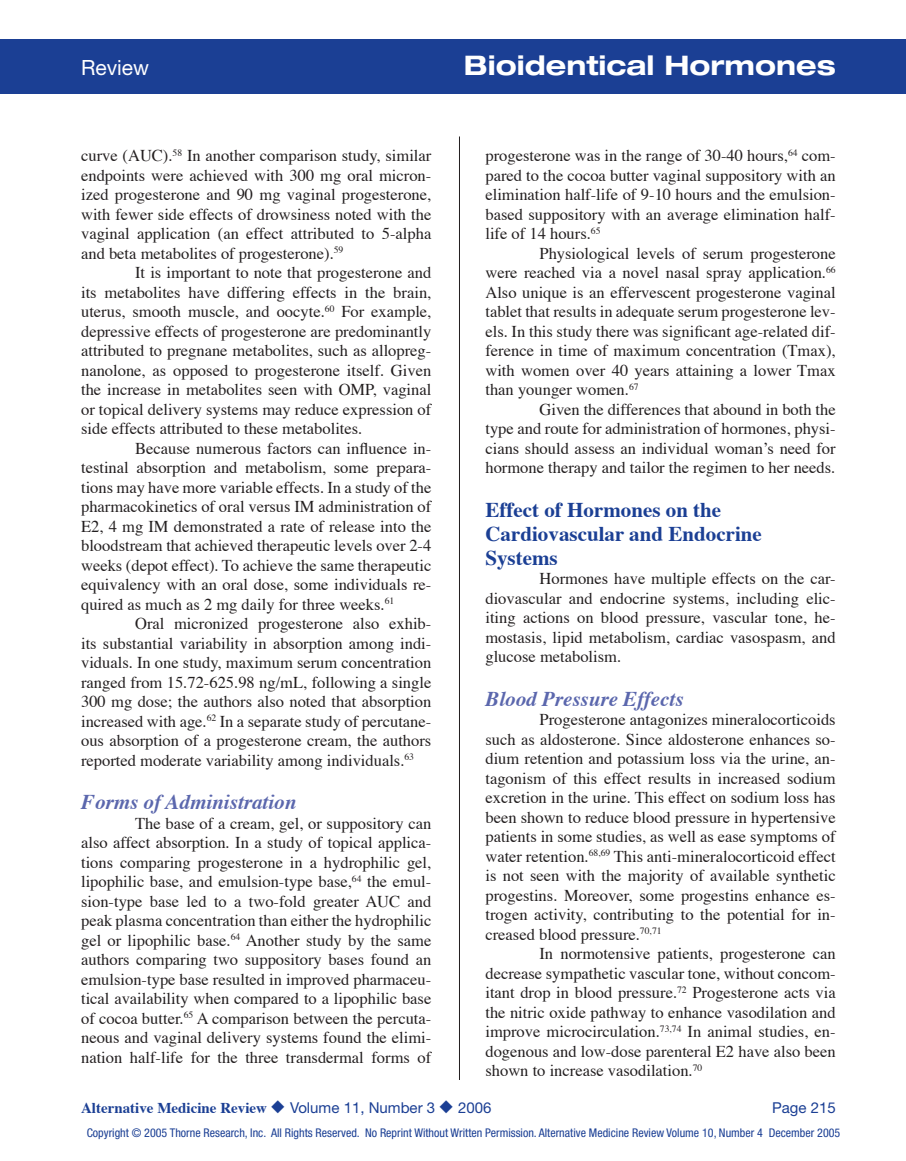
<style>
.page{position:relative;width:906px;height:1161px;background:#fff}
.page>*{position:absolute;margin:0;border:0;box-sizing:border-box;transform-origin:0 0}
.t1{font:700 expanded 27px "Helvetica Neue";color:#fff}
.t2{font:700 21px/24px "Times";color:#1b3f94}
.t3{font:italic 700 21px "Times";color:#5b67ad}
.t4{font:21px "Helvetica Neue";color:#fff}
.t5{font:16.5px/19.5px "Times";color:#231f20;text-align:justify}
.t6{font:700 15px "Times";color:#1b3f94}
.t7{font:15px "Helvetica Neue";color:#1b3f94}
.t8{font:condensed 12px "Helvetica Neue";color:#1b3f94}
.s1{font-family:"Helvetica Neue";font-weight:400}
</style>
<div class="page">
<div style="left:0;top:39px;width:905px;height:55px;background:#1b3f94"></div>
<hr style="left:459px;top:136px;width:1px;height:944px;background:#231f20">
<p class="t4" style="left:81px;top:55px;width:70px">Review</p>
<h1 class="t1" style="left:463px;top:49px;width:373px">Bioidentical Hormones</h1>
<p class="t5" style="left:81px;top:147px;width:351px">curve (AUC).<sup>58</sup> In another comparison study, similar endpoints were achieved with 300 mg oral micron&shy;ized progesterone and 90 mg vaginal progesterone, with fewer side effects of drowsiness noted with the vaginal application (an effect attributed to 5-alpha and beta metabolites of progesterone).<sup>59</sup></p>
<p class="t5" style="left:81px;top:264px;width:351px;text-indent:54px">It is important to note that progesterone and its metabolites have differing effects in the brain, uterus, smooth muscle, and oocyte.<sup>60</sup> For example, depressive effects of progesterone are predominantly attributed to pregnane metabolites, such as allopreg&shy;nanolone, as opposed to progesterone itself. Given the increase in metabolites seen with OMP, vaginal or topical delivery systems may reduce expression of side effects attributed to these metabolites.</p>
<p class="t5" style="left:81px;top:440px;width:351px;text-indent:54px">Because numerous factors can influence in&shy;testinal absorption and metabolism, some prepara&shy;tions may have more variable effects. In a study of the pharmacokinetics of oral versus IM administration of E2, 4 mg IM demonstrated a rate of release into the bloodstream that achieved therapeutic levels over 2-4 weeks (depot effect). To achieve the same therapeutic equivalency with an oral dose, some individuals re&shy;quired as much as 2 mg daily for three weeks.<sup>61</sup></p>
<p class="t5" style="left:81px;top:615px;width:351px;text-indent:54px">Oral micronized progesterone also exhib&shy;its substantial variability in absorption among indi&shy;viduals. In one study, maximum serum concentration ranged from 15.72-625.98 ng/mL, following a single 300 mg dose; the authors also noted that absorption increased with age.<sup>62</sup> In a separate study of percutane&shy;ous absorption of a progesterone cream, the authors reported moderate variability among individuals.<sup>63</sup></p>
<p class="t3" style="left:81px;top:789px;width:217px">Forms of Administration</p>
<p class="t5" style="left:81px;top:815px;width:351px;text-indent:54px">The base of a cream, gel, or suppository can also affect absorption. In a study of topical applica&shy;tions comparing progesterone in a hydrophilic gel, lipophilic base, and emulsion-type base,<sup>64</sup> the emul&shy;sion-type base led to a two-fold greater AUC and peak plasma concentration than either the hydrophilic gel or lipophilic base.<sup>64</sup> Another study by the same authors comparing two suppository bases found an emulsion-type base resulted in improved pharmaceu&shy;tical availability when compared to a lipophilic base of cocoa butter.<sup>65</sup> A comparison between the percuta&shy;neous and vaginal delivery systems found the elimi&shy;nation half-life for the three transdermal forms of</p>
<p class="t5" style="left:485px;top:147px;width:351px">progesterone was in the range of 30-40 hours,<sup>64</sup> com&shy;pared to the cocoa butter vaginal suppository with an elimination half-life of 9-10 hours and the emulsion&shy;based suppository with an average elimination half&shy;life of 14 hours.<sup>65</sup></p>
<p class="t5" style="left:485px;top:245px;width:351px;text-indent:54px">Physiological levels of serum progesterone were reached via a novel nasal spray application.<sup>66<br></sup>Also unique is an effervescent progesterone vaginal tablet that results in adequate serum progesterone lev&shy;els. In this study there was significant age-related dif&shy;ference in time of maximum concentration (Tmax), with women over 40 years attaining a lower Tmax than younger women.<sup>67</sup></p>
<p class="t5" style="left:485px;top:401px;width:351px;text-indent:54px">Given the differences that abound in both the type and route for administration of hormones, physi&shy;cians should assess an individual woman’s need for hormone therapy and tailor the regimen to her needs.</p>
<p class="t2" style="left:485px;top:499px;width:278px">Effect of Hormones on the<br>Cardiovascular and Endocrine<br>Systems</p>
<p class="t5" style="left:485px;top:570px;width:351px;text-indent:54px">Hormones have multiple effects on the car&shy;diovascular and endocrine systems, including elic&shy;iting actions on blood pressure, vascular tone, he&shy;mostasis, lipid metabolism, cardiac vasospasm, and glucose metabolism.</p>
<p class="t3" style="left:485px;top:685px;width:199px">Blood Pressure Effects</p>
<p class="t5" style="left:485px;top:711px;width:351px;text-indent:54px">Progesterone antagonizes mineralocorticoids such as aldosterone. Since aldosterone enhances so&shy;dium retention and potassium loss via the urine, an&shy;tagonism of this effect results in increased sodium excretion in the urine. This effect on sodium loss has been shown to reduce blood pressure in hypertensive patients in some studies, as well as ease symptoms of water retention.<sup>68,69</sup> This anti-mineralocorticoid effect is not seen with the majority of available synthetic progestins. Moreover, some progestins enhance es&shy;trogen activity, contributing to the potential for in&shy;creased blood pressure.<sup>70,71</sup></p>
<p class="t5" style="left:485px;top:945px;width:351px;text-indent:54px">In normotensive patients, progesterone can decrease sympathetic vascular tone, without concom&shy;itant drop in blood pressure.<sup>72</sup> Progesterone acts via the nitric oxide pathway to enhance vasodilation and improve microcirculation.<sup>73,74</sup> In animal studies, en&shy;dogenous and low-dose parenteral E2 have also been shown to increase vasodilation.<sup>70</sup></p>
<p class="t6" style="left:81px;top:1098px;width:412px">Alternative Medicine Review ◆ <span class="s1">Volume 11, Number 3</span> ◆ <span class="s1">2006</span></p>
<p class="t7" style="left:771px;top:1099px;width:65px">Page 215</p>
<p class="t8" style="left:87px;top:1126px;width:754px">Copyright © 2005 Thorne Research, Inc. All Rights Reserved. No Reprint Without Written Permission. Alternative Medicine Review Volume 10, Number 4 December 2005</p>
</div>
